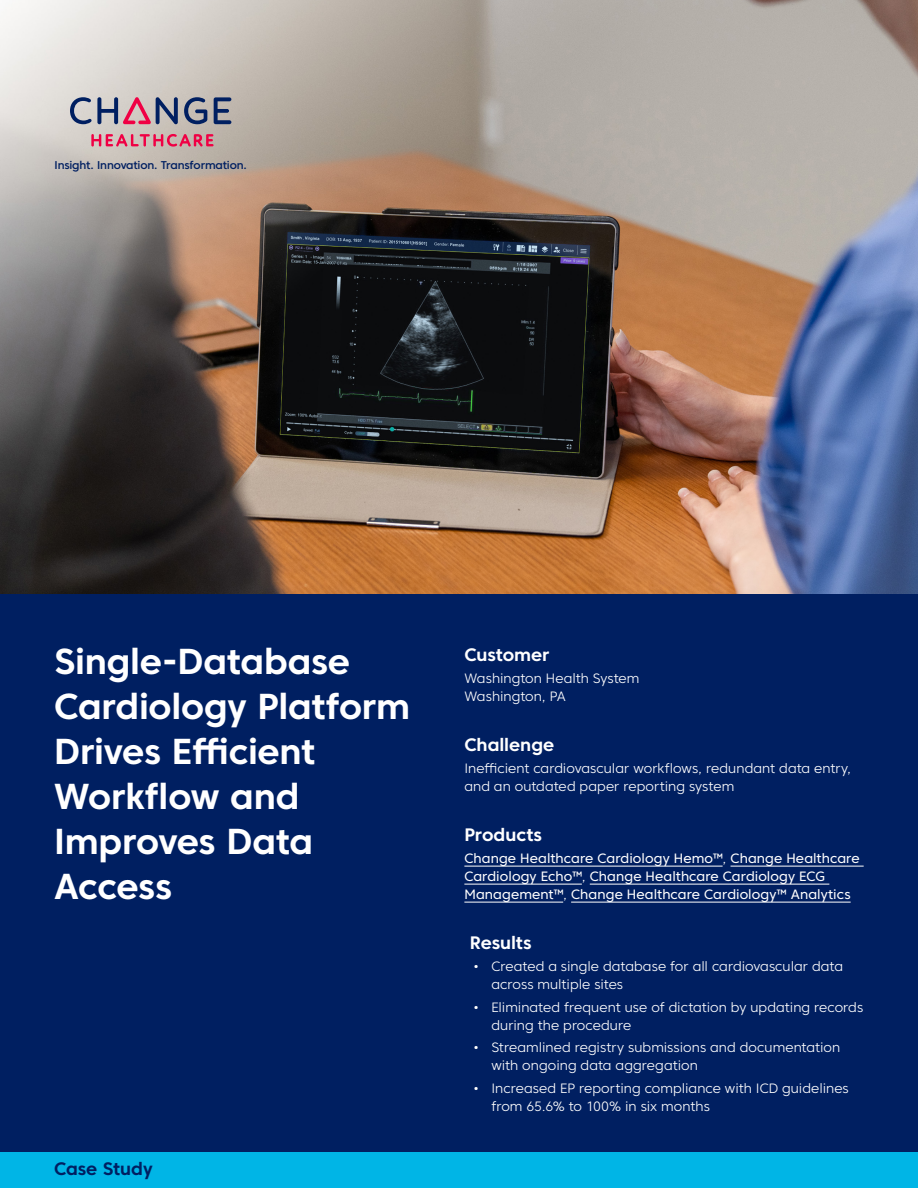
<style>
.page{position:relative;width:918px;height:1188px;background:#fff}
.page>*{position:absolute;margin:0;border:0;box-sizing:border-box;transform-origin:0 0}
.t1{font:700 36px/45px "Core Sans C 65";letter-spacing:-.01em;color:#fff}
.Section{font:700 18px "Core Sans C 65";letter-spacing:-.005em;color:#fff}
.t2{font:700 18px "Core Sans C 65";letter-spacing:-.005em;color:#001f61}
.Body_Copy{font:300 13.5px/18px "Core Sans C 35";color:#fff}
.Body_Copy-2{font:13.5px/18px "Core Sans C 45";letter-spacing:.005em;color:#fff}
.t3{font:500 11.25px "Core Sans C 55";letter-spacing:-.015em;color:#001f61}
.s1{font-family:"Core Sans C 35";font-weight:300}
</style>
<div class="page">
<img style="left:0;top:0;width:918px;height:594px">
<div style="left:0;top:594px;width:918px;height:558px;background:#001f61"></div>
<hr style="left:464px;top:866px;width:259px;height:1px;background:#fff">
<hr style="left:731px;top:866px;width:133px;height:1px;background:#fff">
<hr style="left:464px;top:884px;width:118px;height:1px;background:#fff">
<hr style="left:590px;top:884px;width:239px;height:1px;background:#fff">
<hr style="left:464px;top:902px;width:99px;height:1px;background:#fff">
<hr style="left:571px;top:902px;width:280px;height:1px;background:#fff">
<div style="left:0;top:1152px;width:918px;height:36px;background:#00b5e6"></div>
<svg style="left:184px;top:97px;width:23px;height:27px"></svg>
<svg style="left:214px;top:97px;width:17px;height:27px"></svg>
<svg style="left:70px;top:97px;width:108px;height:27px;background:#9f8ea1"></svg>
<svg style="left:91px;top:134px;width:123px;height:13px;background:#d7778b"></svg>
<p class="t3" style="left:55px;top:158px;width:194px">Insight. Innovation. Transformation.</p>
<p class="t1" style="left:54px;top:638px;width:358px">Single-Database<br>Cardiology Platform<br>Drives Efficient<br>Workflow and<br>Improves Data<br>Access</p>
<p class="Section" style="left:464px;top:643px;width:87px">Customer</p>
<p class="Body_Copy" style="left:464px;top:669px;width:176px">Washington Health System<br>Washington, PA</p>
<p class="Section" style="left:464px;top:733px;width:91px">Challenge</p>
<p class="Body_Copy" style="left:464px;top:759px;width:388px">Inefficient cardiovascular workflows, redundant data entry, and an outdated paper reporting system</p>
<p class="Section" style="left:464px;top:823px;width:79px">Products</p>
<p class="Body_Copy-2" style="left:464px;top:849px;width:397px">Change Healthcare Cardiology Hemo™<span class="s1">,</span> Change Healthcare<br>Cardiology Echo™<span class="s1">,</span> Change Healthcare Cardiology ECG<br>Management™<span class="s1">,</span> Change Healthcare Cardiology™ Analytics</p>
<p class="Section" style="left:470px;top:931px;width:63px">Results</p>
<p class="Body_Copy" style="left:491px;top:957px;width:353px;text-indent:-18px">• Created a single database for all cardiovascular data across multiple sites</p>
<p class="Body_Copy" style="left:491px;top:998px;width:373px;text-indent:-18px">• Eliminated frequent use of dictation by updating records during the procedure</p>
<p class="Body_Copy" style="left:491px;top:1038px;width:350px;text-indent:-18px">• Streamlined registry submissions and documentation with ongoing data aggregation</p>
<p class="Body_Copy" style="left:491px;top:1079px;width:359px;text-indent:-18px">• Increased EP reporting compliance with ICD guidelines from 65.6% to 100% in six months</p>
<p class="t2" style="left:54px;top:1157px;width:100px">Case Study</p>
</div>
